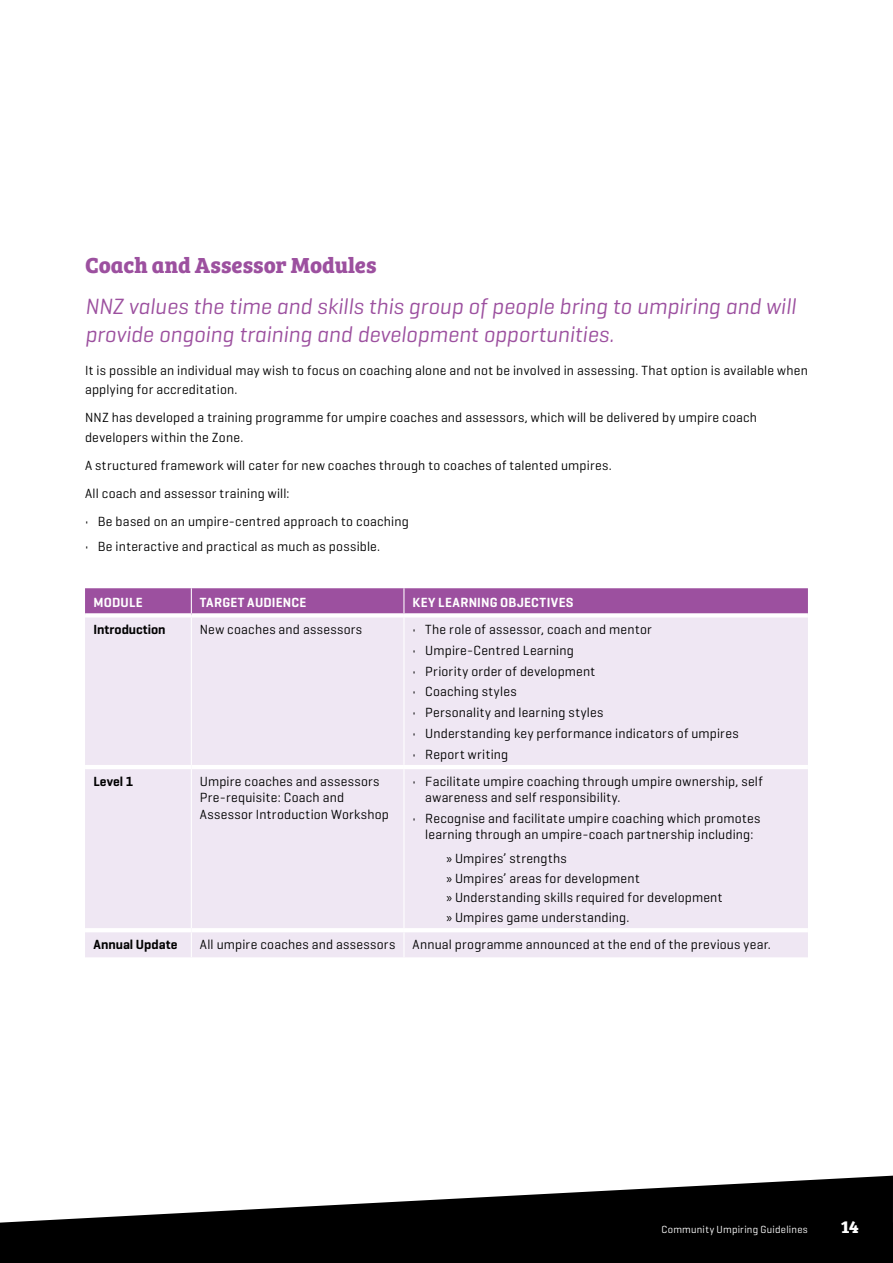
<style>
.page{position:relative;width:893px;height:1263px;background:#fff}
.page>*{position:absolute;margin:0;border:0;box-sizing:border-box;transform-origin:0 0}
.t1{font:italic 22.5px/28.5px "Geogrotesque";color:#9c509f}
.t2{font:700 22.5px "Bree Serif";color:#9c509f}
.t3{font:700 18px "Bree Serif";color:#fff}
.t4{font:13.5px/19.5px "Geogrotesque";letter-spacing:.015em;color:#000}
.t5{font:600 13.5px "Geogrotesque";letter-spacing:.02em;color:#fff}
.t6{font:600 13.5px "Geogrotesque";color:#000}
.t7{font:10.5px "Geogrotesque";letter-spacing:.02em;color:#fff}
.s1{font-family:"Myriad Pro"}
</style>
<div class="page">
<div style="left:85px;top:617px;width:723px;height:340px;background:#efe7f3"></div>
<div style="left:85px;top:588px;width:723px;height:25px;background:#9c509f"></div>
<hr style="left:191px;top:617px;width:1px;height:148px;background:#fff">
<hr style="left:403px;top:617px;width:1px;height:148px;background:#fff">
<hr style="left:191px;top:769px;width:1px;height:159px;background:#fff">
<hr style="left:403px;top:769px;width:1px;height:159px;background:#fff">
<svg style="left:191px;top:932px;width:1px;height:25px"></svg>
<svg style="left:403px;top:932px;width:1px;height:25px"></svg>
<svg style="left:85px;top:613px;width:106px;height:1px"></svg>
<svg style="left:191px;top:613px;width:213px;height:2px"></svg>
<svg style="left:404px;top:613px;width:404px;height:1px"></svg>
<hr style="left:85px;top:765px;width:106px;height:4px;background:#fff">
<hr style="left:191px;top:765px;width:213px;height:4px;background:#fff">
<hr style="left:404px;top:765px;width:404px;height:4px;background:#fff">
<hr style="left:85px;top:928px;width:106px;height:4px;background:#fff">
<hr style="left:191px;top:928px;width:213px;height:4px;background:#fff">
<hr style="left:404px;top:928px;width:404px;height:4px;background:#fff">
<svg style="left:0;top:1176px;width:893px;height:87px;fill:#000"></svg>
<h1 class="t2" style="left:85px;top:247px;width:293px">Coach and Assessor Modules</h1>
<h1 class="t1" style="left:85px;top:291px;width:712px">NNZ values the time and skills this group of people bring to umpiring and will provide ongoing training and development opportunities.</h1>
<p class="t4" style="left:85px;top:360px;width:724px">It is possible an individual may wish to focus on coaching alone and not be involved in assessing. That option is available when applying for accreditation.</p>
<p class="t4" style="left:85px;top:407px;width:674px">NNZ has developed a training programme for umpire coaches and assessors, which will be delivered by umpire coach developers within the Zone.</p>
<p class="t4" style="left:85px;top:450px;width:528px;line-height:28px">A structured framework will cater for new coaches through to coaches of talented umpires.<br>All coach and assessor training will:</p>
<p class="t4" style="left:85px;top:511px;width:325px">• Be based on an umpire-centred approach to coaching</p>
<p class="t4" style="left:85px;top:537px;width:297px">• Be interactive and practical as much as possible.</p>
<p class="t5" style="left:94px;top:594px;width:51px">MODULE</p>
<p class="t5" style="left:200px;top:594px;width:108px">TARGET AUDIENCE</p>
<p class="t5" style="left:412px;top:594px;width:163px">KEY LEARNING OBJECTIVES</p>
<p class="t6" style="left:94px;top:621px;width:74px">Introduction</p>
<p class="t4" style="left:200px;top:619px;width:164px">New coaches and assessors</p>
<p class="t4" style="left:412px;top:619px;width:241px">• The role of assessor, coach and mentor</p>
<p class="t4" style="left:412px;top:640px;width:163px">• Umpire-Centred Learning</p>
<p class="t4" style="left:412px;top:661px;width:184px">• Priority order of development</p>
<p class="t4" style="left:412px;top:681px;width:106px">• Coaching styles</p>
<p class="t4" style="left:412px;top:702px;width:192px">• Personality and learning styles</p>
<p class="t4" style="left:412px;top:723px;width:328px">• Understanding key performance indicators of umpires</p>
<p class="t4" style="left:412px;top:744px;width:97px">• Report writing</p>
<p class="t6" style="left:94px;top:773px;width:41px">Level 1</p>
<p class="t4" style="left:200px;top:772px;width:191px;line-height:16.5px">Umpire coaches and assessors<br>Pre-requisite: Coach and<br>Assessor Introduction Workshop</p>
<p class="t4" style="left:425px;top:772px;width:339px;line-height:16.5px;text-indent:-13px">• Facilitate umpire coaching through umpire ownership, self awareness and self responsibility.</p>
<p class="t4" style="left:412px;top:810px;width:349px;line-height:16.5px;text-align:center">• Recognise and facilitate umpire coaching which promotes learning through an umpire-coach partnership including:</p>
<p class="t4" style="left:446px;top:848px;width:277px"><span class="s1">»</span> Umpires’ strengths<br><span class="s1">»</span> Umpires’ areas for development<br><span class="s1">»</span> Understanding skills required for development <span class="s1">»</span> Umpires game understanding.</p>
<p class="t6" style="left:94px;top:936px;width:85px">Annual Update</p>
<p class="t4" style="left:200px;top:934px;width:197px">All umpire coaches and assessors</p>
<p class="t4" style="left:412px;top:934px;width:360px">Annual programme announced at the end of the previous year.</p>
<p class="t7" style="left:661px;top:1223px;width:148px">Community Umpiring Guidelines</p>
<h2 class="t3" style="left:841px;top:1213px;width:20px">14</h2>
</div>
